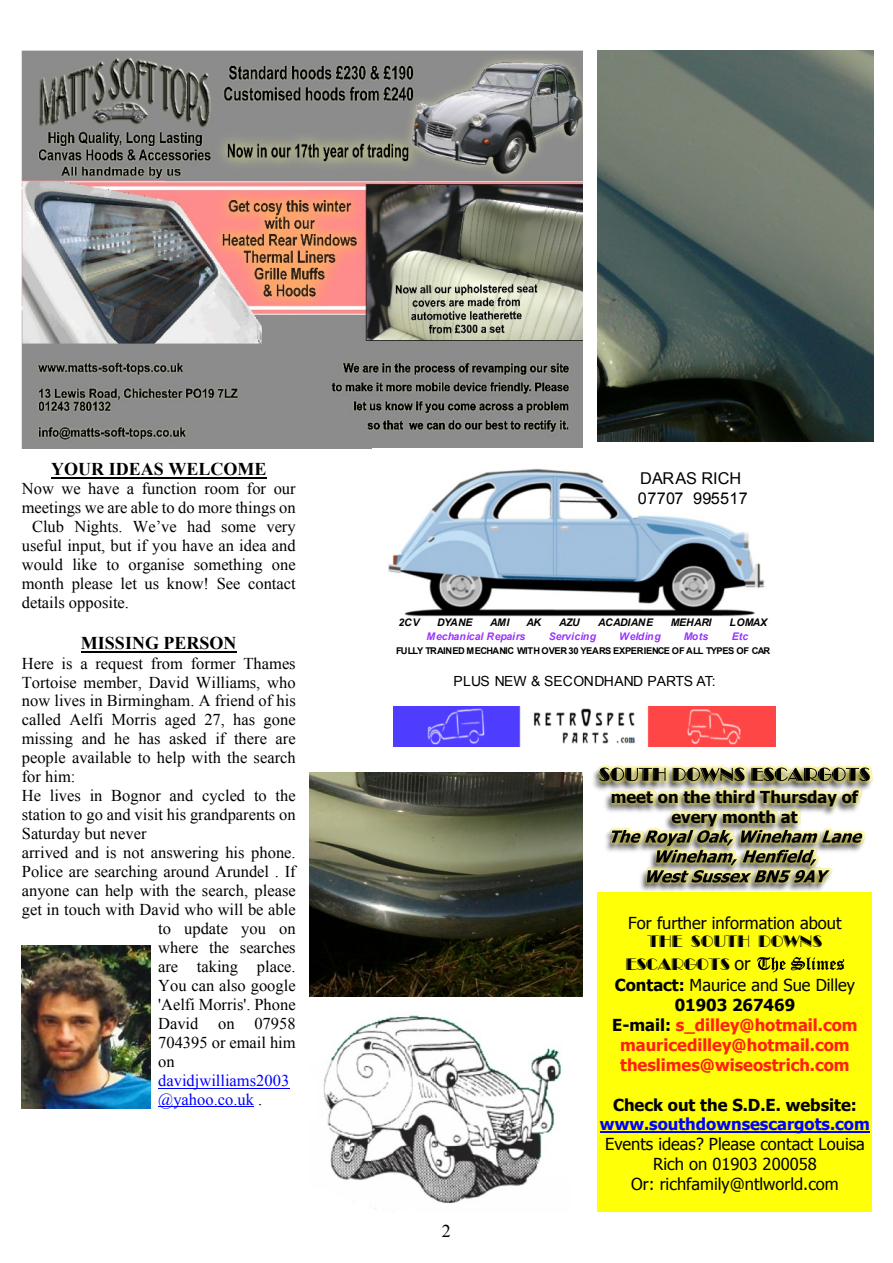
<style>
.page{position:relative;width:893px;height:1263px;background:#fff}
.page>*{position:absolute;margin:0;border:0;box-sizing:border-box;transform-origin:0 0}
.t1{font:700 18px "Times New Roman";color:#000}
.t2{font:18px "Times New Roman";color:#000}
.t3{font:16.5px "Times New Roman";color:#000}
.t4{font:700 16.5px/20px "Tahoma";color:#ff2013;text-align:center}
.t5{font:16.5px/20px "Tahoma";color:#000;text-align:center}
.t6{font:700 16.5px/20px "Tahoma";color:#000;text-align:center}
.t7{font:16.5px/18.9px "Times New Roman";color:#00f}
.t8{font:700 16.5px "Tahoma";color:#00f}
.t9{font:16.35px/19.8px "Arial";letter-spacing:.015em;color:#000}
.t10{font:15.75px/22.6px "Invite Engraved SF";color:#000}
.t11{font:13.95px "Arial";letter-spacing:.005em;color:#000}
.t12{font:italic 700 10.5px "Arial";letter-spacing:-.05em;color:#000}
.t13{font:italic 700 10.5px "Arial";letter-spacing:.005em;color:#93f}
.t14{font:italic 700 10.5px "Arial";letter-spacing:.035em;color:#93f}
.t15{font:700 9.3px "Arial";letter-spacing:-.035em;color:#000}
.s1{color:#000}
.s2{font-family:"Tahoma";font-size:18px}
.s3{font-weight:400;color:#000}
</style>
<div class="page">
<hr style="left:51px;top:477px;width:215px;height:2px;background:#000">
<hr style="left:81px;top:651px;width:156px;height:2px;background:#000">
<hr style="left:158px;top:1087px;width:131px;height:1px;background:#00f">
<hr style="left:158px;top:1106px;width:96px;height:1px;background:#00f">
<div style="left:598px;top:892px;width:274px;height:320px;background:#ffff07"></div>
<svg style="left:757px;top:957px;width:87px;height:15px"></svg>
<hr style="left:600px;top:1131px;width:270px;height:2px;background:#00f">
<img style="left:323px;top:1015px;width:239px;height:194px">
<img style="left:597px;top:51px;width:277px;height:391px">
<img style="left:309px;top:772px;width:274px;height:225px">
<img style="left:21px;top:51px;width:562px;height:397px">
<img style="left:593px;top:765px;width:280px;height:140px">
<svg style="left:599px;top:767px;width:67px;height:14px"></svg>
<svg style="left:673px;top:767px;width:72px;height:14px"></svg>
<svg style="left:751px;top:767px;width:119px;height:14px;background:#6f6d47"></svg>
<svg style="left:612px;top:830px;width:250px;height:52px"></svg>
<img style="left:388px;top:468px;width:377px;height:149px">
<img style="left:394px;top:707px;width:381px;height:39px">
<img style="left:21px;top:945px;width:130px;height:164px">
<p class="t1" style="left:51px;top:463px;width:217px">YOUR IDEAS WELCOME</p>
<p class="t3" style="left:22px;top:483px;width:275px">Now we have a function room for our</p>
<p class="t3" style="left:22px;top:502px;width:275px">meetings we are able to do more things on</p>
<p class="t3" style="left:32px;top:521px;width:265px">Club Nights. We’ve had some very</p>
<p class="t3" style="left:22px;top:540px;width:275px">useful input, but if you have an idea and</p>
<p class="t3" style="left:22px;top:559px;width:275px">would like to organise something one</p>
<p class="t3" style="left:22px;top:578px;width:275px">month please let us know! See contact</p>
<p class="t3" style="left:22px;top:597px;width:109px">details opposite.</p>
<p class="t1" style="left:81px;top:637px;width:157px">MISSING PERSON</p>
<p class="t3" style="left:22px;top:657px;width:275px">Here is a request from former Thames</p>
<p class="t3" style="left:22px;top:676px;width:275px">Tortoise member, David Williams, who</p>
<p class="t3" style="left:22px;top:695px;width:275px">now lives in Birmingham. A friend of his</p>
<p class="t3" style="left:22px;top:714px;width:275px">called Aelfi Morris aged 27, has gone</p>
<p class="t3" style="left:22px;top:733px;width:275px">missing and he has asked if there are</p>
<p class="t3" style="left:22px;top:752px;width:275px">people available to help with the search</p>
<p class="t3" style="left:22px;top:771px;width:55px">for him:</p>
<p class="t3" style="left:22px;top:790px;width:275px">He lives in Bognor and cycled to the</p>
<p class="t3" style="left:22px;top:809px;width:275px">station to go and visit his grandparents on</p>
<p class="t3" style="left:22px;top:828px;width:126px">Saturday but never</p>
<p class="t3" style="left:22px;top:847px;width:275px">arrived and is not answering his phone.</p>
<p class="t3" style="left:22px;top:866px;width:275px">Police are searching around Arundel . If</p>
<p class="t3" style="left:22px;top:885px;width:275px">anyone can help with the search, please</p>
<p class="t3" style="left:22px;top:904px;width:275px">get in touch with David who will be able</p>
<p class="t3" style="left:158px;top:923px;width:139px">to update you on</p>
<p class="t3" style="left:158px;top:941px;width:139px">where the searches</p>
<p class="t3" style="left:158px;top:960px;width:139px">are taking place.</p>
<p class="t3" style="left:158px;top:979px;width:139px">You can also google</p>
<p class="t3" style="left:158px;top:998px;width:139px">'Aelfi Morris'. Phone</p>
<p class="t3" style="left:158px;top:1017px;width:139px">David on 07958</p>
<p class="t3" style="left:158px;top:1036px;width:139px">704395 or email him</p>
<p class="t3" style="left:158px;top:1055px;width:18px">on</p>
<p class="t7" style="left:158px;top:1072px;width:133px">davidjwilliams2003 @yahoo.co.uk <span class="s1">.</span></p>
<p class="t9" style="left:638px;top:470px;width:112px">DARAS RICH<br>07707 995517</p>
<p class="t12" style="left:398px;top:619px;width:23px">2CV</p>
<p class="t12" style="left:437px;top:619px;width:37px">DYANE</p>
<p class="t12" style="left:490px;top:619px;width:21px">AMI</p>
<p class="t12" style="left:526px;top:619px;width:16px">AK</p>
<p class="t12" style="left:559px;top:619px;width:22px">AZU</p>
<p class="t12" style="left:598px;top:619px;width:57px">ACADIANE</p>
<p class="t12" style="left:671px;top:619px;width:42px">MEHARI</p>
<p class="t12" style="left:729px;top:619px;width:39px">LOMAX</p>
<p class="t13" style="left:427px;top:633px;width:100px">Mechanical Repairs</p>
<p class="t13" style="left:549px;top:633px;width:49px">Servicing</p>
<p class="t14" style="left:619px;top:633px;width:43px">Welding</p>
<p class="t13" style="left:684px;top:633px;width:26px">Mots</p>
<p class="t13" style="left:732px;top:633px;width:18px">Etc</p>
<p class="t15" style="left:396px;top:647px;width:376px">FULLY TRAINED MECHANIC WITH OVER 30 YEARS EXPERIENCE OF ALL TYPES OF CAR</p>
<p class="t11" style="left:454px;top:675px;width:264px">PLUS NEW &amp; SECONDHAND PARTS AT:</p>
<p class="t6" style="left:611px;top:788px;width:249px">meet on the third Thursday of every month at</p>
<p class="t2" style="left:442px;top:1224px;width:10px">2</p>
<p class="t5" style="left:628px;top:914px;width:215px">For further information about</p>
<p class="t10" style="left:625px;top:931px;width:198px;text-indent:22px">THE SOUTH DOWNS<br>ESCARGOTS <span class="s2">or</span></p>
<p class="t4" style="left:612px;top:976px;width:247px"><span class="s1">Contact:</span> <span class="s3">Maurice and Sue Dilley<br></span><span class="s1">01903 267469<br>E-mail:</span> s_dilley@hotmail.com mauricedilley@hotmail.com theslimes@wiseostrich.com</p>
<p class="t6" style="left:613px;top:1096px;width:245px">Check out the S.D.E. website:</p>
<p class="t8" style="left:600px;top:1118px;width:271px">www.southdownsescargots.com</p>
<p class="t5" style="left:605px;top:1136px;width:261px">Events ideas? Please contact Louisa<br>Rich on 01903 200058<br>Or: richfamily@ntlworld.com</p>
</div>
